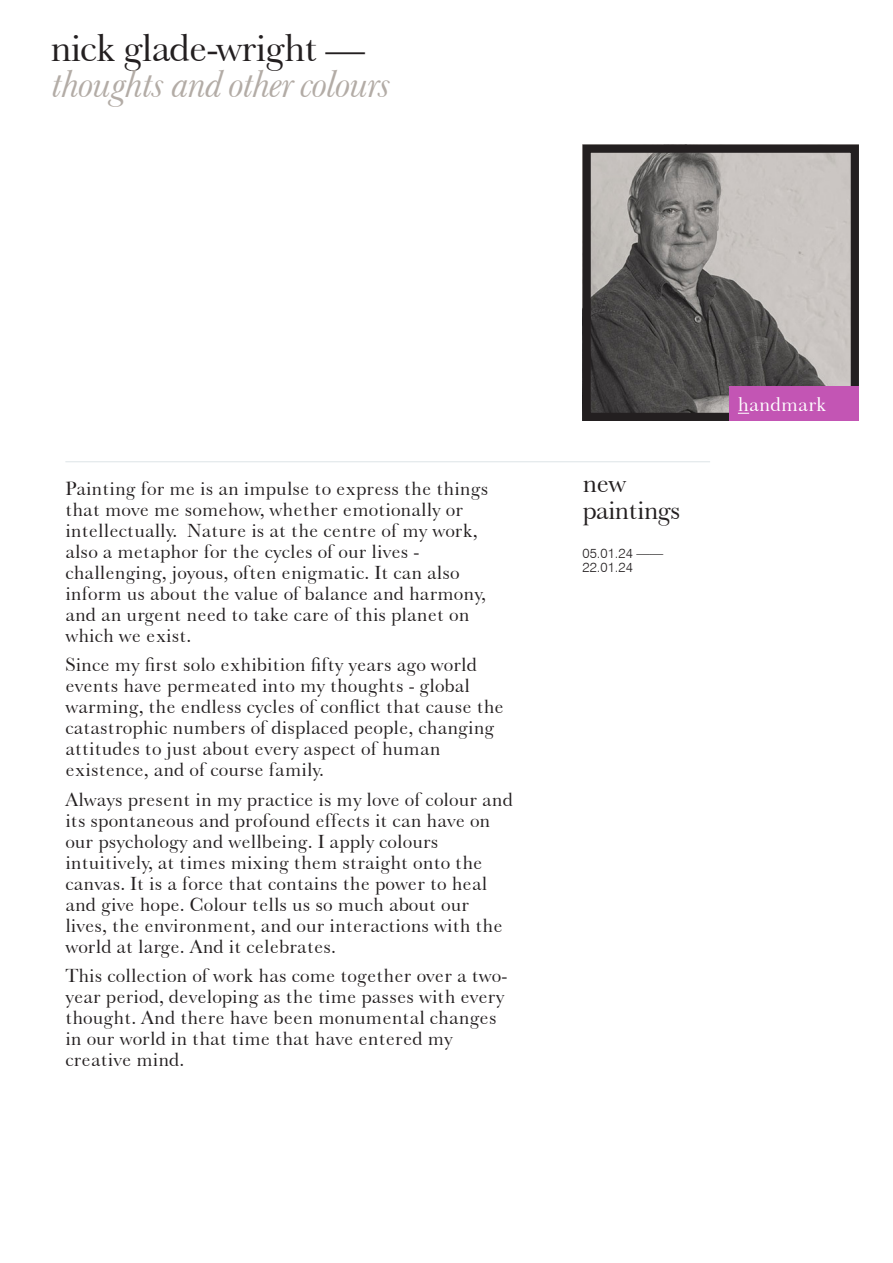
<style>
.page{position:relative;width:893px;height:1263px;background:#fff}
.page>*{position:absolute;margin:0;border:0;box-sizing:border-box;transform-origin:0 0}
.EXHIBITION_TITLE{font:italic 39.6px "Baskerville No 2 BT";letter-spacing:-.04em;color:#b3aca6}
.ARTIST_NAME{font:39.6px "Baskerville No 2 BT";letter-spacing:-.04em;color:#231f20}
.CATEGORY{font:26.85px/27px "Baskerville No 2 BT";letter-spacing:-.04em;color:#231f20}
.t1{font:20.25px "Baskerville No 2 BT";color:#fff}
.PARAGRAPH{font:19.5px/21px "Baskerville No 2 BT";color:#231f20}
.DATES{font:300 13.5px/13.5px "Swiss 721 BT";color:#231f20}
</style>
<div class="page">
<img style="left:592px;top:154px;width:258px;height:258px">
<div style="left:583px;top:145px;width:276px;height:276px;border:8px solid #231f20"></div>
<hr style="left:65px;top:461px;width:645px;height:1px;background:#dde4e7">
<div style="left:730px;top:387px;width:129px;height:34px;background:#c355b4"></div>
<p class="ARTIST_NAME" style="left:50px;top:23px;width:316px">nick glade-wright —</p>
<p class="EXHIBITION_TITLE" style="left:53px;top:59px;width:341px">thoughts and other colours</p>
<p class="PARAGRAPH" style="left:65px;top:477px;width:424px">Painting for me is an impulse to express the things that move me somehow, whether emotionally or intellectually. Nature is at the centre of my work, also a metaphor for the cycles of our lives - challenging, joyous, often enigmatic. It can also inform us about the value of balance and harmony, and an urgent need to take care of this planet on which we exist.</p>
<p class="PARAGRAPH" style="left:65px;top:654px;width:440px">Since my first solo exhibition fifty years ago world events have permeated into my thoughts - global warming, the endless cycles of conflict that cause the catastrophic numbers of displaced people, changing attitudes to just about every aspect of human existence, and of course family.</p>
<p class="PARAGRAPH" style="left:65px;top:788px;width:449px">Always present in my practice is my love of colour and its spontaneous and profound effects it can have on our psychology and wellbeing. I apply colours intuitively, at times mixing them straight onto the canvas. It is a force that contains the power to heal and give hope. Colour tells us so much about our lives, the environment, and our interactions with the world at large. And it celebrates.</p>
<p class="PARAGRAPH" style="left:65px;top:965px;width:443px">This collection of work has come together over a two&shy;year period, developing as the time passes with every thought. And there have been monumental changes in our world in that time that have entered my creative mind.</p>
<p class="CATEGORY" style="left:583px;top:469px;width:100px">new paintings</p>
<p class="DATES" style="left:583px;top:547px;width:82px">05.01.24 ——<br>22.01.24</p>
<p class="t1" style="left:738px;top:391px;width:90px">handmark</p>
</div>
